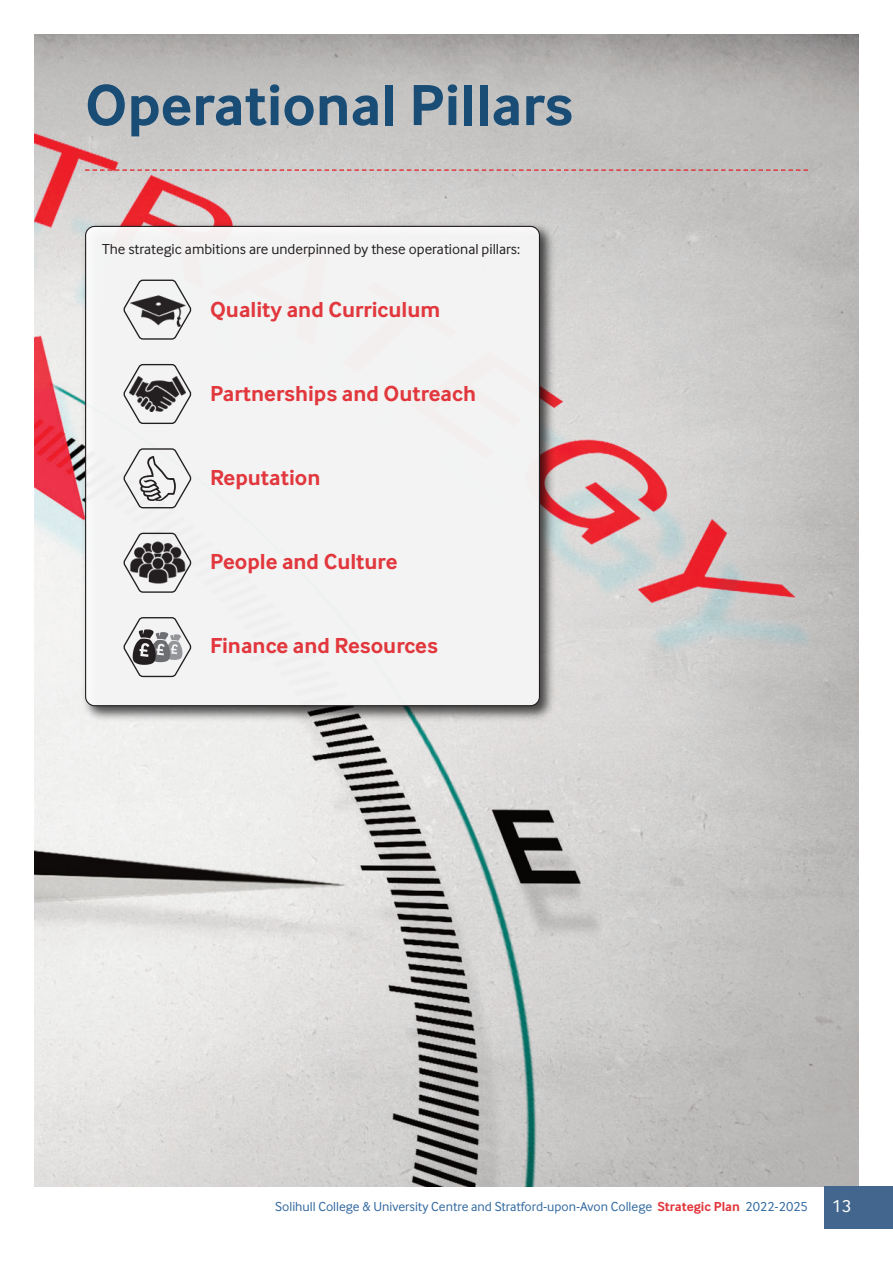
<style>
.page{position:relative;width:893px;height:1263px;background:#fff}
.page>*{position:absolute;margin:0;border:0;box-sizing:border-box;transform-origin:0 0}
.t1{font:700 60px "Inter Face Typo";color:#1a4d76}
.t2{font:700 22.5px "Inter Face Typo";color:#e1373d}
.t3{font:18px "Inter Face Typo";color:#fff}
.t4{font:15px "Inter Face Typo";color:#231f20}
.t5{font:13.5px "Inter Face Typo";color:#31689f}
.s1{font-weight:700;color:#e1373d}
</style>
<div class="page">
<img style="left:34px;top:34px;width:825px;height:1152px">
<img style="left:78px;top:219px;width:481px;height:506px">
<div style="left:85px;top:226px;width:455px;height:480px;background:#f3f3f3"></div>
<div style="left:825px;top:1186px;width:68px;height:43px;background:#42668d"></div>
<svg style="left:85px;top:169px;width:723px;height:2px"></svg>
<svg style="left:122px;top:532px;width:71px;height:61px"></svg>
<img style="left:130px;top:541px;width:56px;height:44px">
<svg style="left:122px;top:616px;width:71px;height:62px"></svg>
<svg style="left:122px;top:448px;width:71px;height:61px"></svg>
<svg style="left:122px;top:363px;width:71px;height:62px"></svg>
<img style="left:130px;top:376px;width:56px;height:36px">
<svg style="left:122px;top:279px;width:71px;height:61px"></svg>
<img style="left:128px;top:288px;width:59px;height:43px">
<h1 class="t1" style="left:85px;top:80px;width:490px">Operational Pillars</h1>
<p class="t4" style="left:102px;top:242px;width:419px">The strategic ambitions are underpinned by these operational pillars:</p>
<p class="t2" style="left:210px;top:300px;width:232px">Quality and Curriculum</p>
<p class="t2" style="left:210px;top:384px;width:268px">Partnerships and Outreach</p>
<p class="t2" style="left:210px;top:468px;width:112px">Reputation</p>
<p class="t2" style="left:210px;top:552px;width:189px">People and Culture</p>
<p class="t2" style="left:210px;top:636px;width:229px">Finance and Resources</p>
<p class="t5" style="left:275px;top:1201px;width:534px">Solihull College &amp; University Centre and Stratford-upon-Avon College <span class="s1">Strategic Plan</span> 2022-2025</p>
<p class="t3" style="left:832px;top:1198px;width:21px">13</p>
</div>
